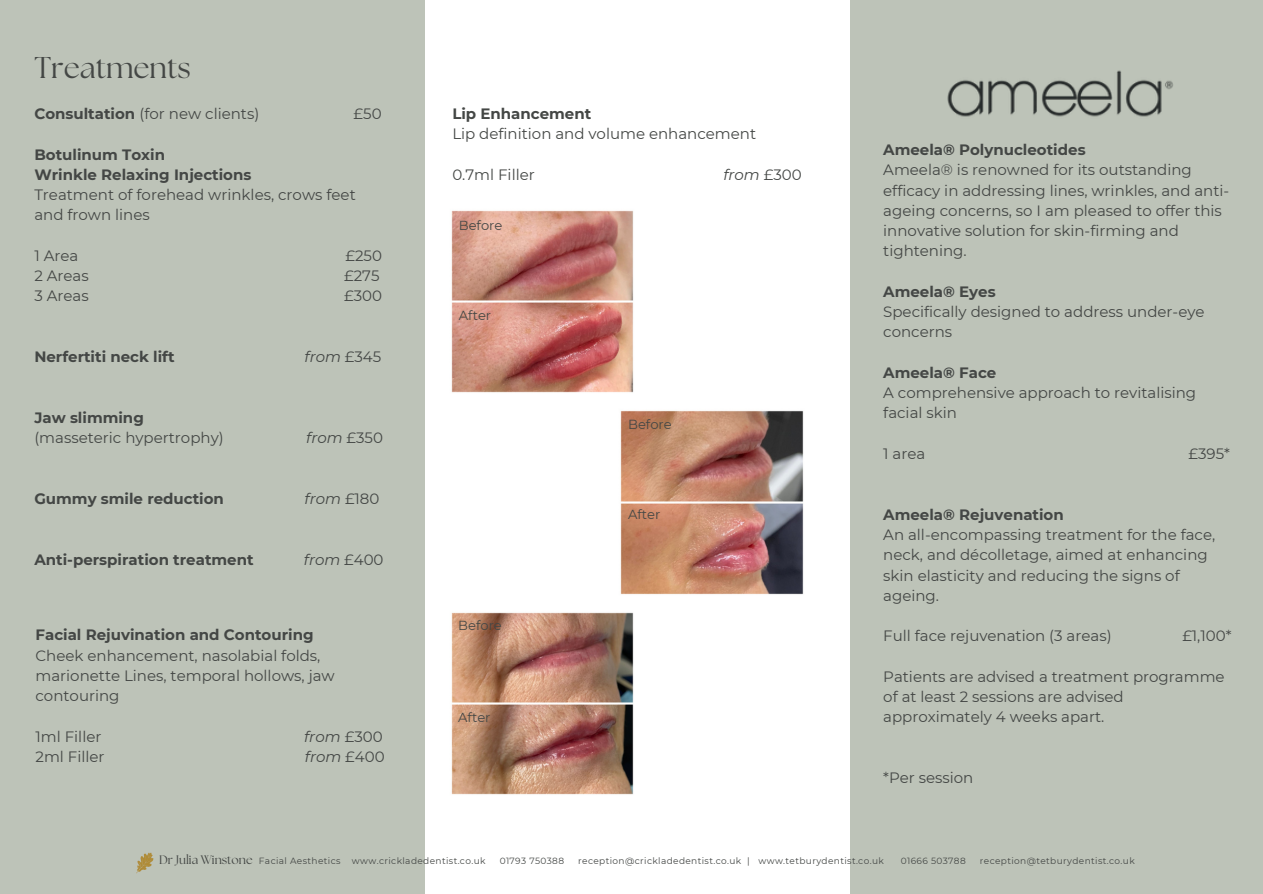
<style>
.page{position:relative;width:1263px;height:894px;background:#fff}
.page>*{position:absolute;margin:0;border:0;box-sizing:border-box;transform-origin:0 0}
.t1{font:30px "The Seasons";color:#444745}
.t2{font:15px/20.2px "Montserrat";color:#444745}
.t3{font:700 15px "Montserrat";color:#444745}
.t4{font:italic 15px "Montserrat";color:#444745}
.t5{font:13.2px "Montserrat";color:#444745}
.t6{font:13.05px "Montserrat";color:#444745}
.t7{font:12.3px "The Seasons";color:#444745}
.t8{font:9px "Montserrat";letter-spacing:.04em;color:#444745}
.s1{font-weight:700}
.s2{font-style:normal}
</style>
<div class="page">
<div style="left:850px;top:0;width:413px;height:893px;background:#bdc3b8"></div>
<div style="left:0;top:0;width:425px;height:893px;background:#bdc3b8"></div>
<img style="left:451px;top:210px;width:183px;height:183px">
<img style="left:620px;top:410px;width:184px;height:185px">
<img style="left:451px;top:612px;width:183px;height:183px">
<img style="left:947px;top:70px;width:226px;height:47px">
<img style="left:136px;top:852px;width:18px;height:22px">
<h2 class="t1" style="left:34px;top:54px;width:158px">Treatments</h2>
<h2 class="t2" style="left:34px;top:103px;width:226px"><span class="s1">Consultation</span> (for new clients)</h2>
<h2 class="t2" style="left:354px;top:103px;width:29px">£50</h2>
<h2 class="t2" style="left:34px;top:144px;width:323px"><span class="s1">Botulinum Toxin<br>Wrinkle Relaxing Injections<br></span>Treatment of forehead wrinkles, crows feet and frown lines</h2>
<h2 class="t2" style="left:34px;top:245px;width:46px">1 Area</h2>
<h2 class="t2" style="left:345px;top:245px;width:38px">£250</h2>
<h2 class="t2" style="left:34px;top:265px;width:56px">2 Areas</h2>
<h2 class="t2" style="left:344px;top:265px;width:37px">£275</h2>
<h2 class="t2" style="left:34px;top:286px;width:56px">3 Areas</h2>
<h2 class="t2" style="left:344px;top:286px;width:39px">£300</h2>
<h2 class="t3" style="left:34px;top:347px;width:142px">Nerfertiti neck lift</h2>
<h2 class="t4" style="left:305px;top:347px;width:78px">from <span class="s2">£345</span></h2>
<h2 class="t2" style="left:34px;top:407px;width:191px"><span class="s1">Jaw slimming </span>(masseteric hypertrophy)</h2>
<h2 class="t4" style="left:306px;top:428px;width:78px">from <span class="s2">£350</span></h2>
<h2 class="t3" style="left:34px;top:489px;width:191px">Gummy smile reduction</h2>
<h2 class="t4" style="left:305px;top:489px;width:76px">from <span class="s2">£180</span></h2>
<h2 class="t3" style="left:34px;top:550px;width:221px">Anti-perspiration treatment</h2>
<h2 class="t4" style="left:304px;top:550px;width:81px">from <span class="s2">£400</span></h2>
<p class="t2" style="left:36px;top:624px;width:301px"><span class="s1">Facial Rejuvination and Contouring<br></span>Cheek enhancement, nasolabial folds, marionette Lines, temporal hollows, jaw contouring</p>
<h3 class="t2" style="left:36px;top:725px;width:67px">1ml Filler</h3>
<h3 class="t4" style="left:304px;top:726px;width:80px">from <span class="s2">£300</span></h3>
<h3 class="t2" style="left:36px;top:746px;width:71px">2ml Filler</h3>
<h3 class="t4" style="left:305px;top:747px;width:81px">from <span class="s2">£400</span></h3>
<h2 class="t2" style="left:452px;top:103px;width:305px"><span class="s1">Lip Enhancement<br></span>Lip definition and volume enhancement</h2>
<h2 class="t2" style="left:452px;top:164px;width:84px">0.7ml Filler</h2>
<h2 class="t4" style="left:723px;top:165px;width:80px">from <span class="s2">£300</span></h2>
<h2 class="t6" style="left:459px;top:217px;width:45px">Before</h2>
<h2 class="t6" style="left:459px;top:307px;width:34px">After</h2>
<h2 class="t6" style="left:458px;top:617px;width:45px">Before</h2>
<h2 class="t6" style="left:458px;top:709px;width:34px">After</h2>
<h2 class="t5" style="left:628px;top:415px;width:45px">Before</h2>
<h2 class="t5" style="left:628px;top:506px;width:34px">After</h2>
<p class="t2" style="left:883px;top:139px;width:348px"><span class="s1">Ameela® Polynucleotides<br></span>Ameela® is renowned for its outstanding efficacy in addressing lines, wrinkles, and anti&shy;ageing concerns, so I am pleased to offer this innovative solution for skin-firming and tightening.</p>
<h2 class="t2" style="left:883px;top:281px;width:323px"><span class="s1">Ameela® Eyes<br></span>Specifically designed to address under-eye concerns</h2>
<h2 class="t2" style="left:883px;top:362px;width:314px"><span class="s1">Ameela® Face<br></span>A comprehensive approach to revitalising facial skin</h2>
<p class="t2" style="left:883px;top:443px;width:44px">1 area</p>
<p class="t2" style="left:1189px;top:443px;width:43px">£395*</p>
<h2 class="t2" style="left:883px;top:504px;width:333px"><span class="s1">Ameela® Rejuvenation<br></span>An all-encompassing treatment for the face, neck, and décolletage, aimed at enhancing skin elasticity and reducing the signs of ageing.</h2>
<h2 class="t2" style="left:883px;top:625px;width:230px">Full face rejuvenation (3 areas)</h2>
<h2 class="t2" style="left:1182px;top:625px;width:51px">£1,100*</h2>
<p class="t2" style="left:883px;top:666px;width:343px">Patients are advised a treatment programme of at least 2 sessions are advised approximately 4 weeks apart.</p>
<h2 class="t2" style="left:883px;top:767px;width:92px">*Per session</h2>
<h2 class="t7" style="left:159px;top:853px;width:95px">Dr Julia Winstone</h2>
<p class="t8" style="left:259px;top:854px;width:83px">Facial Aesthetics</p>
<p class="t8" style="left:352px;top:854px;width:135px">www.crickladedentist.co.uk</p>
<p class="t8" style="left:500px;top:854px;width:66px">01793 750388</p>
<p class="t8" style="left:578px;top:854px;width:307px">reception@crickladedentist.co.uk | www.tetburydentist.co.uk</p>
<p class="t8" style="left:901px;top:854px;width:67px">01666 503788</p>
<p class="t8" style="left:980px;top:854px;width:156px">reception@tetburydentist.co.uk</p>
</div>
